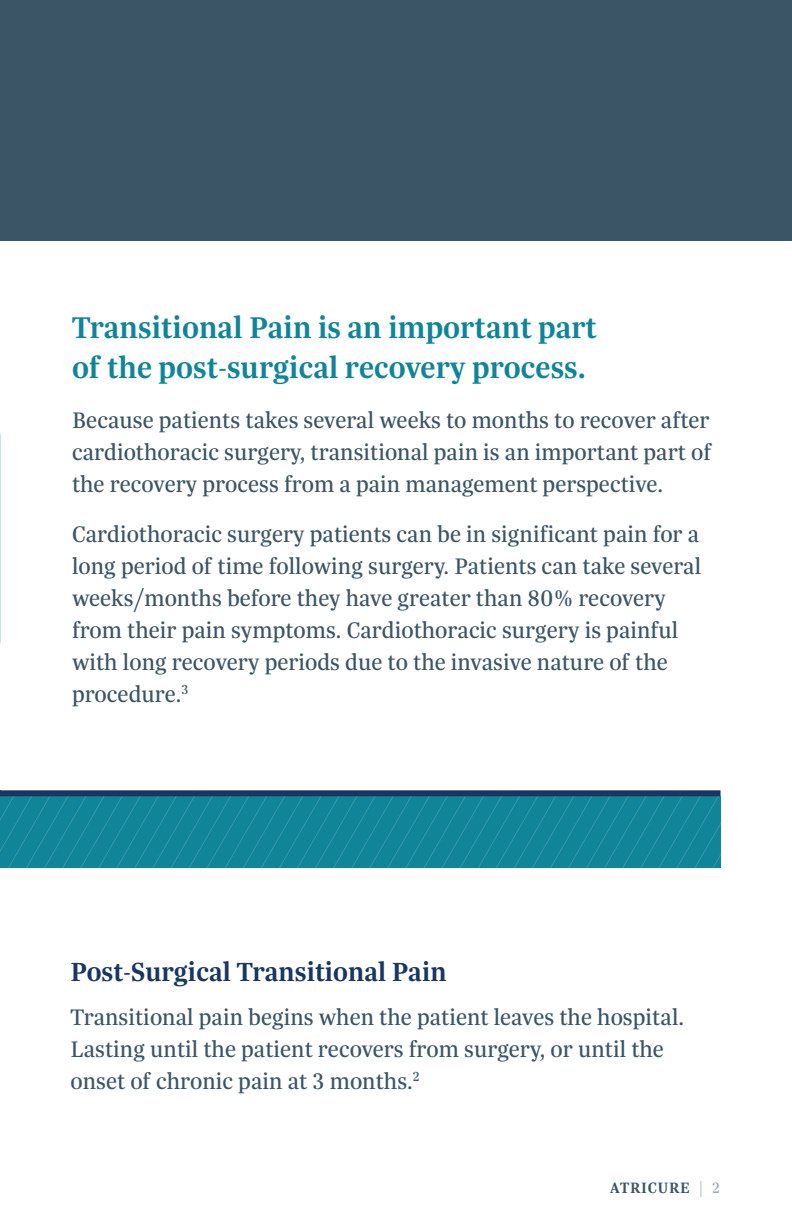
<style>
.page{position:relative;width:792px;height:1224px;background:#fff}
.page>*{position:absolute;margin:0;border:0;box-sizing:border-box;transform-origin:0 0}
.Body{font:600 32px/40px "Trola";color:#108599}
.Body-2{font:600 28px "Trola";color:#173662}
.Body-3{font:24px/32px "Trola";color:#3b5566}
.t1{font:600 16px "Trola";letter-spacing:.05em;color:#3b5566}
.s1{font-weight:400;color:#9badb7}
</style>
<div class="page">
<svg style="left:0;top:790px;width:720px;height:78px;background:#138095"></svg>
<div style="left:0;top:0;width:792px;height:240px;background:#3b5566"></div>
<p class="Body" style="left:72px;top:306px;width:526px">Transitional Pain is an important part of the post-surgical recovery process.</p>
<p class="Body-3" style="left:72px;top:403px;width:641px;text-align:justify">Because patients takes several weeks to months to recover after cardiothoracic surgery, transitional pain is an important part of the recovery process from a pain management perspective.</p>
<p class="Body-3" style="left:72px;top:517px;width:631px">Cardiothoracic surgery patients can be in significant pain for a long period of time following surgery. Patients can take several weeks/months before they have greater than 80% recovery from their pain symptoms. Cardiothoracic surgery is painful with long recovery periods due to the invasive nature of the procedure.<sup>3</sup></p>
<p class="Body-2" style="left:71px;top:953px;width:378px">Post-Surgical Transitional Pain</p>
<p class="Body-3" style="left:71px;top:1000px;width:615px">Transitional pain begins when the patient leaves the hospital.<br>Lasting until the patient recovers from surgery, or until the onset of chronic pain at 3 months.<sup>2</sup></p>
<p class="t1" style="left:610px;top:1177px;width:111px">ATRICURE <span class="s1">| 2</span></p>
</div>
